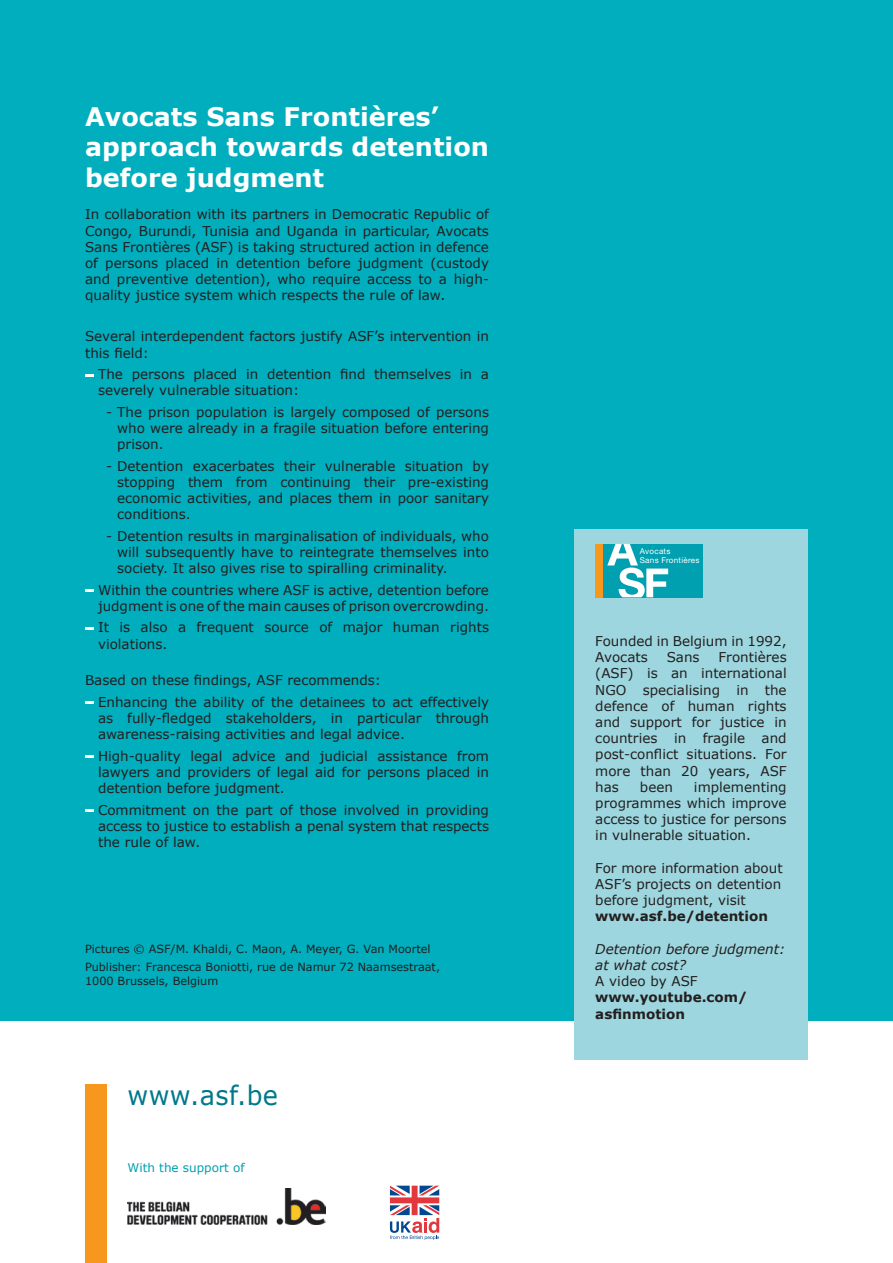
<style>
.page{position:relative;width:893px;height:1263px;background:#fff}
.page>*{position:absolute;margin:0;border:0;box-sizing:border-box;transform-origin:0 0}
.t1{font:26.85px "Verdana";letter-spacing:.015em;color:#00788b;scale:.95 1}
.t2{font:700 25.5px/30.6px "Verdana";color:#fff}
.t3{font:13.5px/16.2px "Verdana";color:#231f20;text-align:justify}
.t4{font:700 13.5px/16.2px "Verdana";color:#231f20}
.t5{font:italic 13.5px/16.2px "Verdana";color:#231f20}
.t6{font:12px "Verdana";color:#00a0b0}
.t7{font:11.25px/17.7px "Verdana";color:#231f20}
.t8{font:8.1px/8.2px "Helvetica Neue LT Std";letter-spacing:.035em;color:#fff}
</style>
<div class="page">
<div style="left:0;top:0;width:893px;height:1020px;background:#00aebd"></div>
<img style="left:127px;top:1188px;width:199px;height:36px">
<div style="left:85px;top:1084px;width:21px;height:179px;background:#f7971d"></div>
<svg style="left:390px;top:1186px;width:49px;height:54px"></svg>
<div style="left:574px;top:529px;width:234px;height:531px;background:#9dd6de"></div>
<div style="left:596px;top:544px;width:7px;height:53px;background:#f7971d"></div>
<div style="left:603px;top:544px;width:100px;height:53px;background:#00a0b0"></div>
<svg style="left:607px;top:544px;width:61px;height:53px"></svg>
<svg style="left:85px;top:374px;width:9px;height:2px"></svg>
<svg style="left:85px;top:590px;width:9px;height:2px"></svg>
<svg style="left:85px;top:627px;width:9px;height:2px"></svg>
<svg style="left:85px;top:702px;width:9px;height:2px"></svg>
<svg style="left:85px;top:756px;width:9px;height:2px"></svg>
<svg style="left:85px;top:809px;width:9px;height:3px"></svg>
<h2 class="t2" style="left:85px;top:100px;width:405px">Avocats Sans frontières’ approach towards detention before judgment</h2>
<p class="t3" style="left:85px;top:206px;width:405px">In collaboration with its partners in Democratic Republic of Congo, Burundi, Tunisia and Uganda in particular, Avocats Sans Frontières (ASF) is taking structured action in defence of persons placed in detention before judgment (custody and preventive detention), who require access to a high&shy;quality justice system which respects the rule of law.</p>
<p class="t3" style="left:85px;top:328px;width:405px">Several interdependent factors justify ASF’s intervention in this field:</p>
<p class="t3" style="left:98px;top:366px;width:392px">The persons placed in detention find themselves in a severely vulnerable situation:</p>
<p class="t3" style="left:117px;top:403px;width:373px;text-indent:-11px">- The prison population is largely composed of persons who were already in a fragile situation before entering prison.</p>
<p class="t3" style="left:117px;top:457px;width:373px;text-indent:-11px">- Detention exacerbates their vulnerable situation by stopping them from continuing their pre-existing economic activities, and places them in poor sanitary conditions.</p>
<p class="t3" style="left:117px;top:527px;width:373px;text-indent:-11px">- Detention results in marginalisation of individuals, who will subsequently have to reintegrate themselves into society. It also gives rise to spiralling criminality.</p>
<p class="t3" style="left:98px;top:581px;width:392px">Within the countries where ASF is active, detention before judgment is one of the main causes of prison overcrowding.</p>
<p class="t3" style="left:98px;top:619px;width:392px">It is also a frequent source of major human rights violations.</p>
<p class="t3" style="left:98px;top:669px;width:392px;line-height:21.5px;text-indent:-13px">Based on these findings, ASF recommends:<br>Enhancing the ability of the detainees to act effectively</p>
<p class="t3" style="left:98px;top:710px;width:392px">as fully-fledged stakeholders, in particular through awareness-raising activities and legal advice.</p>
<p class="t3" style="left:98px;top:747px;width:392px">High-quality legal advice and judicial assistance from lawyers and providers of legal aid for persons placed in detention before judgment.</p>
<p class="t3" style="left:98px;top:801px;width:392px">Commitment on the part of those involved in providing access to justice to establish a penal system that respects the rule of law.</p>
<p class="t7" style="left:85px;top:940px;width:357px">Pictures © ASF/M. Khaldi, C. Maon, A. Meyer, G. Van Moortel<br>Publisher: Francesca Boniotti, rue de Namur 72 Naamsestraat,</p>
<p class="t7" style="left:85px;top:971px;width:135px">1000 Brussels, Belgium</p>
<h1 class="t1" style="left:128px;top:1078px;width:160px">www.asf.be</h1>
<p class="t6" style="left:128px;top:1160px;width:119px">With the support of</p>
<p class="t8" style="left:640px;top:547px;width:61px">Avocats<br>Sans Frontières</p>
<p class="t3" style="left:595px;top:632px;width:193px">Founded in Belgium in 1992,<br>Avocats</p>
<p class="t3" style="left:595px;top:649px;width:193px;text-indent:123px">Frontières (ASF) is an international NGO specialising in the defence of human rights and support for justice in countries in fragile and post-conflict situations. For more than 20 years, ASF has</p>
<p class="t3" style="left:667px;top:649px;width:34px">Sans</p>
<p class="t3" style="left:595px;top:778px;width:193px;text-indent:99px">implementing programmes which improve access to justice for persons in vulnerable situation.</p>
<p class="t3" style="left:595px;top:859px;width:189px">For more information about ASF’s projects on detention before judgment, visit</p>
<p class="t4" style="left:595px;top:908px;width:174px">www.asf.be/detention</p>
<p class="t5" style="left:595px;top:940px;width:191px">Detention before judgment: at what cost?</p>
<p class="t3" style="left:595px;top:973px;width:104px">A video by ASF</p>
<p class="t4" style="left:595px;top:989px;width:154px">www.youtube.com/ asfinmotion</p>
<p class="t3" style="left:640px;top:778px;width:35px">been</p>
</div>
